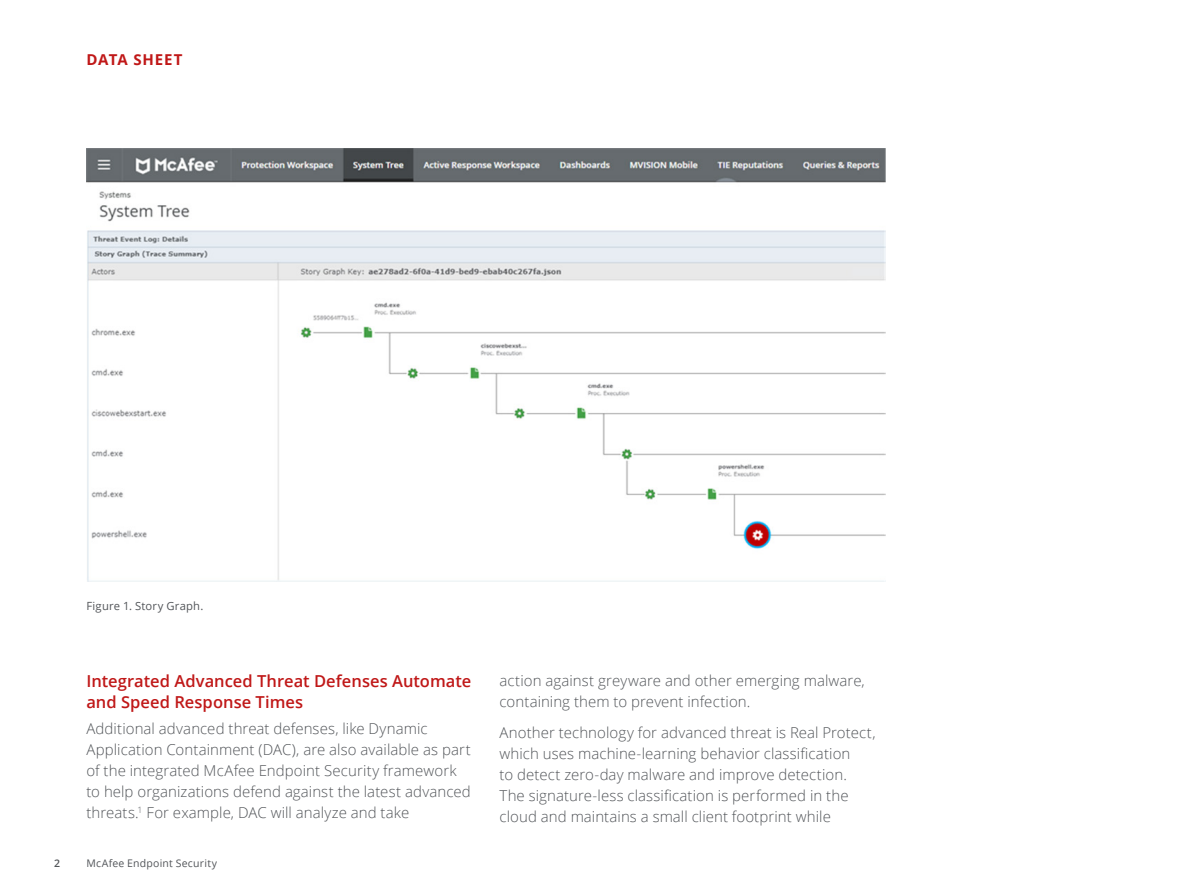
<style>
.page{position:relative;width:1188px;height:891px;background:#fff}
.page>*{position:absolute;margin:0;border:0;box-sizing:border-box;transform-origin:0 0}
.t1{font:600 16.5px/21px "Open Sans";letter-spacing:.005em;color:#c01818}
.t2{font:300 15px/21px "Open Sans";letter-spacing:.005em;color:#53565a}
.t3{font:700 15px "Open Sans";letter-spacing:.055em;color:#c01818}
.t4{font:11.25px "Open Sans";letter-spacing:.015em;color:#53565a}
.t5{font:10.5px "Open Sans";letter-spacing:.025em;color:#53565a}
.t6{font:600 10.5px "Open Sans";color:#53565a}
</style>
<div class="page">
<img style="left:86px;top:148px;width:800px;height:433px">
<p class="t3" style="left:86px;top:49px;width:98px">DATA SHEET</p>
<p class="t4" style="left:86px;top:598px;width:119px">Figure 1. Story Graph.</p>
<p class="t1" style="left:86px;top:670px;width:386px">Integrated Advanced Threat Defenses Automate and Speed Response Times</p>
<p class="t2" style="left:86px;top:718px;width:386px">Additional advanced threat defenses, like Dynamic Application Containment (DAC), are also available as part of the integrated McAfee Endpoint Security framework to help organizations defend against the latest advanced threats.<sup>1</sup> For example, DAC will analyze and take</p>
<p class="t6" style="left:54px;top:856px;width:7px">2</p>
<p class="t5" style="left:86px;top:856px;width:132px">McAfee Endpoint Security</p>
<p class="t2" style="left:500px;top:669px;width:367px">action against greyware and other emerging malware, containing them to prevent infection.</p>
<p class="t2" style="left:500px;top:722px;width:378px">Another technology for advanced threat is Real Protect, which uses machine-learning behavior classification<br>to detect zero-day malware and improve detection.<br>The signature-less classification is performed in the cloud and maintains a small client footprint while</p>
</div>
